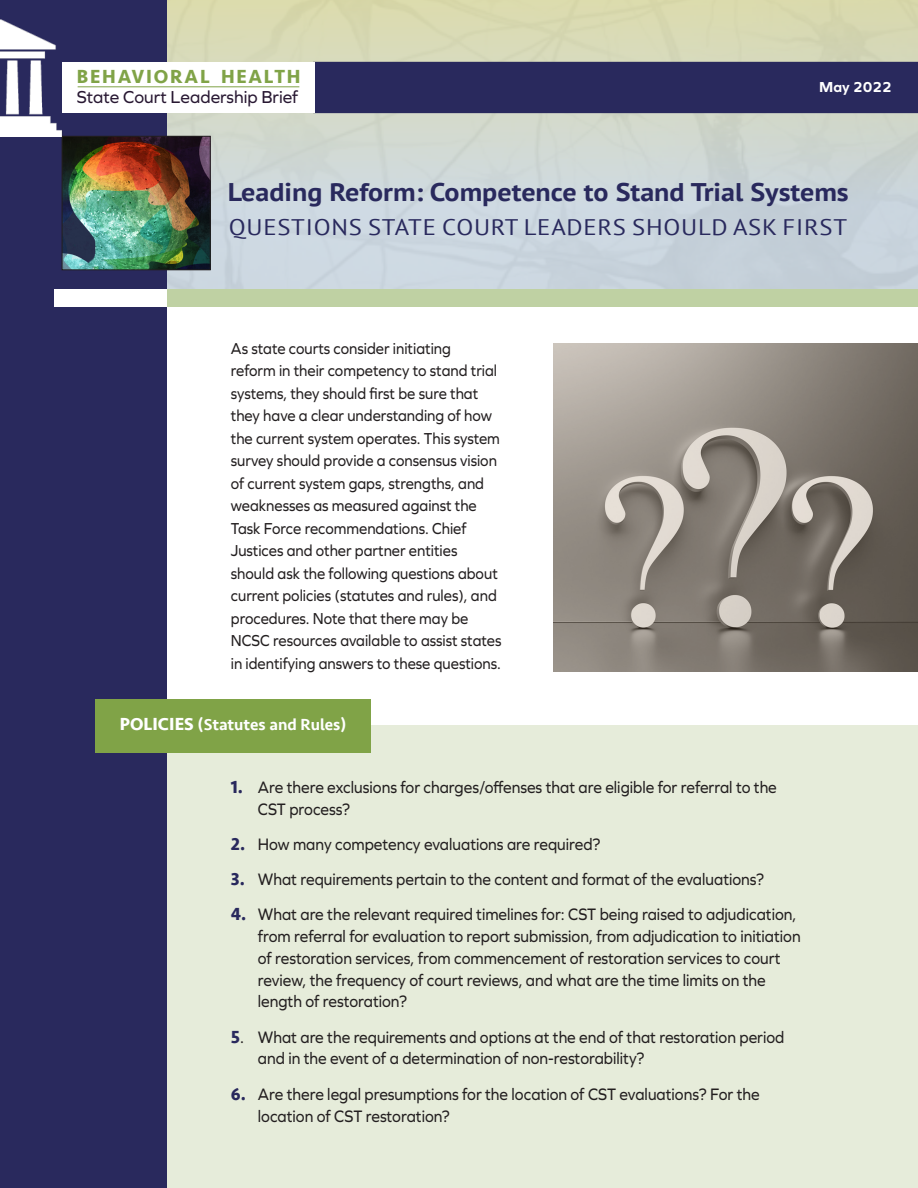
<style>
.page{position:relative;width:918px;height:1188px;background:#fff}
.page>*{position:absolute;margin:0;border:0;box-sizing:border-box;transform-origin:0 0}
.t1{font:700 25.5px "PT Sans";color:#29295d;scale:1.1 1}
.t2{font:22.5px "PT Sans";letter-spacing:.03em;color:#29295d;scale:1.1 1}
.t3{font:700 19.5px "Seravek";letter-spacing:.09em;color:#80a347}
.t4{font:18px "Graphie";color:#281832;scale:.96 1}
.t5{font:17.25px/21.8px "Graphie";color:#231f20;scale:.9 1}
.t6{font:16.5px/22.5px "Graphie";color:#231f20;scale:.9 1}
.t7{font:500 16.5px "Seravek";color:#fff}
.t8{font:700 15px "Graphie";color:#fff}
.s1{font-weight:700;font-size:18px}
.s2{font-family:"Seravek";font-weight:700;font-size:18px;color:#29295d}
</style>
<div class="page">
<div style="left:166px;top:725px;width:752px;height:463px;background:#e6ecda"></div>
<svg style="left:166px;top:0;width:752px;height:289px;background:#ced6ce"></svg>
<div style="left:315px;top:62px;width:603px;height:51px;background:#29295d"></div>
<div style="left:0;top:0;width:166px;height:1188px;background:#29295d"></div>
<img style="left:64px;top:138px;width:144px;height:130px">
<div style="left:62px;top:136px;width:148px;height:134px;border:1px solid #231f20"></div>
<div style="left:166px;top:289px;width:752px;height:17px;background:#bfd1a3"></div>
<div style="left:54px;top:289px;width:112px;height:17px;background:#fff"></div>
<img style="left:0;top:19px;width:64px;height:117px">
<div style="left:62px;top:62px;width:253px;height:51px;background:#fff"></div>
<hr style="left:78px;top:86px;width:221px;height:1px;background:#80a347">
<div style="left:95px;top:699px;width:275px;height:54px;background:#80a347"></div>
<svg style="left:554px;top:343px;width:364px;height:329px;background:#8c857d"></svg>
<p class="t3" style="left:77px;top:61px;width:225px">BEHAVIORAL HEALTH</p>
<p class="t4" style="left:77px;top:86px;width:232px">State Court Leadership Brief</p>
<p class="t8" style="left:819px;top:78px;width:74px">May 2022</p>
<p class="t1" style="left:228px;top:175px;width:566px">Leading Reform: Competence to Stand Trial Systems</p>
<p class="t2" style="left:229px;top:213px;width:564px">QUESTIONS STATE COURT LEADERS SHOULD ASK FIRST</p>
<p class="t6" style="left:231px;top:337px;width:302px">As state courts consider initiating<br>reform in their competency to stand trial systems, they should first be sure that they have a clear understanding of how the current system operates. This system survey should provide a consensus vision of current system gaps, strengths, and weaknesses as measured against the Task Force recommendations. Chief Justices and other partner entities should ask the following questions about current policies (statutes and rules), and procedures. Note that there may be NCSC resources available to assist states in identifying answers to these questions.</p>
<p class="t7" style="left:120px;top:714px;width:228px"><span class="s1">POLICIES</span> (Statutes and Rules)</p>
<p class="t5" style="left:258px;top:776px;width:578px;text-indent:-27px"><span class="s2">1.</span> Are there exclusions for charges/offenses that are eligible for referral to the<br>CST process?</p>
<p class="t5" style="left:231px;top:833px;width:412px"><span class="s2">2.</span> How many competency evaluations are required?</p>
<p class="t5" style="left:231px;top:868px;width:594px"><span class="s2">3.</span> What requirements pertain to the content and format of the evaluations?</p>
<p class="t5" style="left:258px;top:903px;width:605px;text-indent:-27px"><span class="s2">4.</span> What are the relevant required timelines for: CST being raised to adjudication, from referral for evaluation to report submission, from adjudication to initiation of restoration services, from commencement of restoration services to court review, the frequency of court reviews, and what are the time limits on the length of restoration?</p>
<p class="t5" style="left:258px;top:1026px;width:587px;text-indent:-27px"><span class="s2">5</span>. What are the requirements and options at the end of that restoration period and in the event of a determination of non-restorability?</p>
<p class="t5" style="left:258px;top:1082px;width:559px;line-height:22.5px;text-indent:-27px"><span class="s2">6.</span> Are there legal presumptions for the location of CST evaluations? For the location of CST restoration?</p>
</div>
